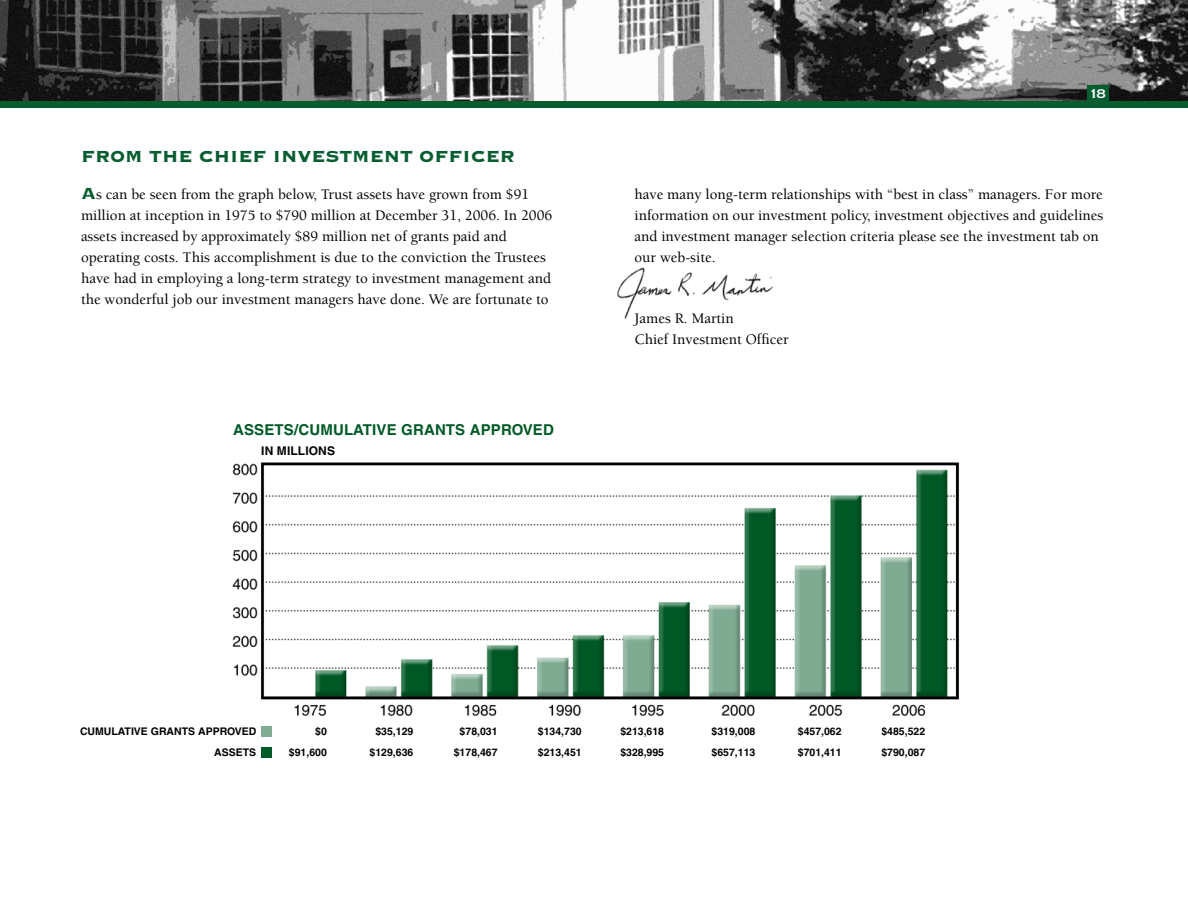
<style>
.page{position:relative;width:1188px;height:918px;background:#fff}
.page>*{position:absolute;margin:0;border:0;box-sizing:border-box;transform-origin:0 0}
.t1{font:21px "Copperplate Thirty Three BC";color:#075d30}
.t2{font:16.5px "Copperplate Thirty One BC";color:#fff}
.t3{font:500 15px/21px "Berkeley";color:#000}
.t4{font:700 15px "Helvetica";letter-spacing:.01em;color:#005926}
.t5{font:700 12px "Helvetica";letter-spacing:.01em;color:#000}
.t6{font:700 10.5px/21px "Helvetica";color:#000}
.s1{font-family:"Copperplate Thirty Three BC";font-weight:400;font-size:21px;color:#075d30}
</style>
<div class="page">
<img style="left:232px;top:462px;width:727px;height:254px">
<div style="left:262px;top:726px;width:10px;height:10px;background:#80ac93"></div>
<div style="left:262px;top:747px;width:10px;height:10px;background:#005926"></div>
<img style="left:617px;top:268px;width:156px;height:50px">
<img style="left:0;top:0;width:1188px;height:101px">
<div style="left:0;top:101px;width:1188px;height:7px;background:#075d30"></div>
<div style="left:1087px;top:85px;width:21px;height:16px;background:#075d30"></div>
<p class="t2" style="left:1089px;top:85px;width:19px">18</p>
<h1 class="t1" style="left:81px;top:146px;width:436px">From the Chief I nvestment Officer</h1>
<p class="t3" style="left:81px;top:184px;width:473px"><span class="s1">A</span>s can be seen from the graph below, Trust assets have grown from $91 million at inception in 1975 to $790 million at December 31, 2006. In 2006 assets increased by approximately $89 million net of grants paid and operating costs. This accomplishment is due to the conviction the Trustees have had in employing a long-term strategy to investment management and the wonderful job our investment managers have done. We are fortunate to</p>
<p class="t3" style="left:634px;top:184px;width:470px">have many long-term relationships with “best in class” managers. For more information on our investment policy, investment objectives and guidelines and investment manager selection criteria please see the investment tab on our web-site.</p>
<p class="t3" style="left:634px;top:309px;width:156px">James R. Martin<br>Chief Investment Officer</p>
<p class="t4" style="left:233px;top:420px;width:322px">ASSETS/CUMULATIVE GRANTS APPROVED</p>
<p class="t5" style="left:261px;top:443px;width:75px">IN MILLIONS</p>
<p class="t6" style="left:80px;top:721px;width:178px;text-align:right">CUMULATIVE GRANTS APPROVED<br>ASSETS</p>
<p class="t6" style="left:370px;top:721px;width:45px;text-align:center">$35,129 $129,636</p>
<p class="t6" style="left:289px;top:721px;width:39px;text-align:right">$0 $91,600</p>
<p class="t6" style="left:454px;top:721px;width:45px;text-align:center">$78,031 $178,467</p>
<p class="t6" style="left:538px;top:721px;width:45px">$134,730 $213,451</p>
<p class="t6" style="left:620px;top:721px;width:45px">$213,618 $328,995</p>
<p class="t6" style="left:881px;top:721px;width:45px">$485,522 $790,087</p>
<p class="t6" style="left:712px;top:721px;width:45px">$319,008 $657,113</p>
<p class="t6" style="left:798px;top:721px;width:45px">$457,062 $701,411</p>
</div>
